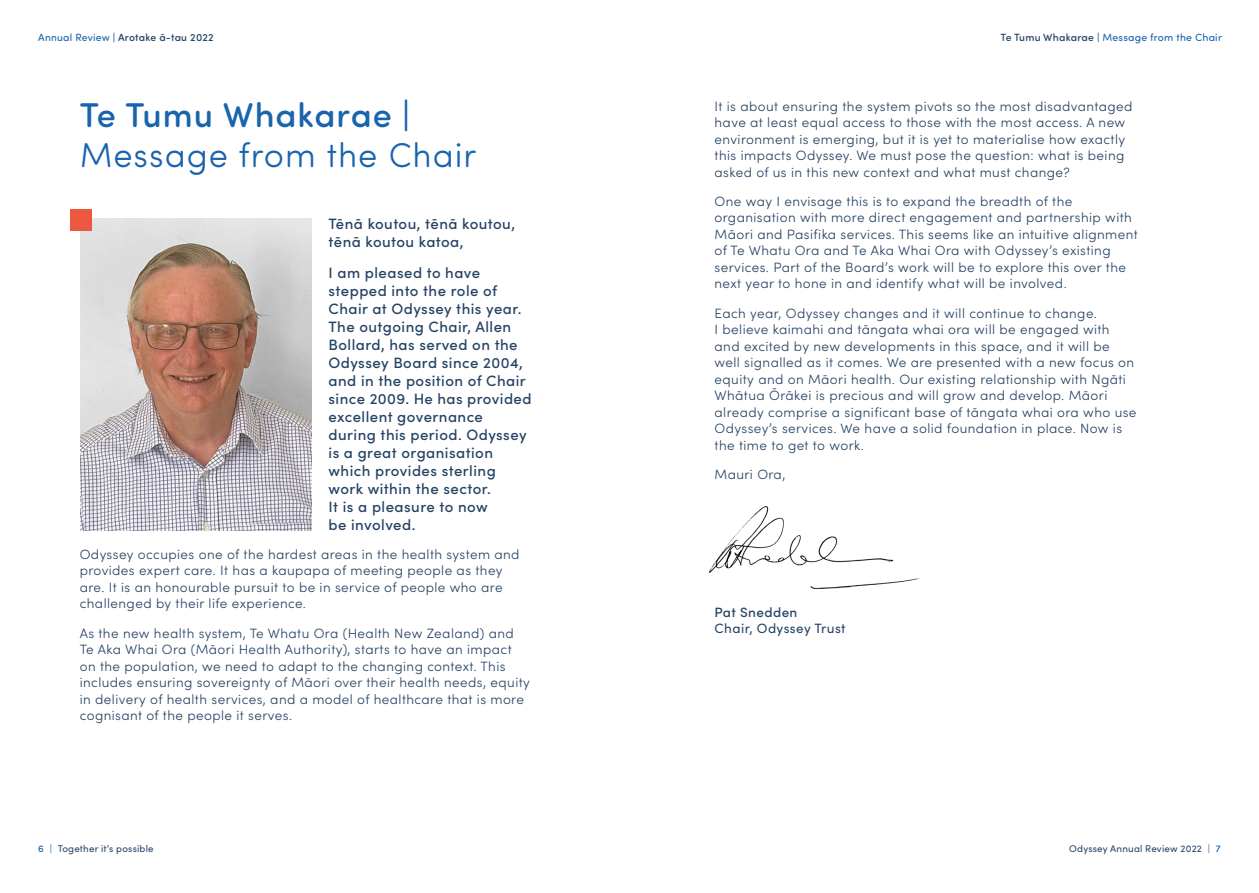
<style>
.page{position:relative;width:1259px;height:893px;background:#fff}
.page>*{position:absolute;margin:0;border:0;box-sizing:border-box;transform-origin:0 0}
.t1{font:300 34.5px "Sofia Pro Soft";letter-spacing:.03em;color:#1a64ae}
.t2{font:500 34.5px "Sofia Pro Soft";letter-spacing:.03em;color:#1a64ae}
.t3{font:500 15px/18px "Sofia Pro";letter-spacing:.03em;color:#254364}
.t4{font:300 13.5px/16.5px "Sofia Pro";letter-spacing:.03em;color:#254364}
.t5{font:13.5px "Sofia Pro";letter-spacing:.03em;color:#254364}
.t6{font:500 13.5px "Sofia Pro";letter-spacing:.03em;color:#254364}
.t7{font:10.5px "Sofia Pro Soft";letter-spacing:.02em;color:#1a64ae}
.t8{font:500 10.5px "Sofia Pro Soft";letter-spacing:.02em;color:#254364}
.t9{font:9.75px "Sofia Pro";letter-spacing:.02em;color:#254364}
.s1{font-weight:400;color:#1a64ae}
.s2{font-weight:500;color:#254364}
.s3{font-weight:500;color:#1a64ae}
.s4{color:#1a64ae}
</style>
<div class="page">
<img style="left:81px;top:219px;width:230px;height:311px">
<div style="left:70px;top:209px;width:21px;height:22px;background:#eb573f"></div>
<img style="left:708px;top:506px;width:212px;height:84px">
<p class="t8" style="left:38px;top:30px;width:177px"><span class="s1">Annual Review</span> | Arotake ā-tau 2022</p>
<p class="t7" style="left:1000px;top:30px;width:223px"><span class="s2">Te Tumu Whakarae |</span> Message from the Chair</p>
<h1 class="t2" style="left:80px;top:90px;width:332px">Te Tumu Whakarae |</h1>
<h1 class="t1" style="left:80px;top:132px;width:398px">Message from the Chair</h1>
<p class="t3" style="left:328px;top:214px;width:188px">Tēnā koutou, tēnā koutou, tēnā koutou katoa,</p>
<p class="t3" style="left:328px;top:262px;width:205px">I am pleased to have stepped into the role of<br>Chair at Odyssey this year.<br>The outgoing Chair, Allen<br>Bollard, has served on the<br>Odyssey Board since 2004, and in the position of Chair since 2009. He has provided excellent governance during this period. Odyssey is a great organisation which provides sterling work within the sector.<br>It is a pleasure to now<br>be involved.</p>
<p class="t4" style="left:80px;top:545px;width:441px">Odyssey occupies one of the hardest areas in the health system and provides expert care. It has a kaupapa of meeting people as they are. It is an honourable pursuit to be in service of people who are challenged by their life experience.</p>
<p class="t4" style="left:80px;top:624px;width:452px">As the new health system, Te Whatu Ora (Health New Zealand) and Te Aka Whai Ora (Māori Health Authority), starts to have an impact on the population, we need to adapt to the changing context. This includes ensuring sovereignty of Māori over their health needs, equity in delivery of health services, and a model of healthcare that is more cognisant of the people it serves.</p>
<p class="t4" style="left:714px;top:97px;width:419px">It is about ensuring the system pivots so the most disadvantaged have at least equal access to those with the most access. A new environment is emerging, but it is yet to materialise how exactly this impacts Odyssey. We must pose the question: what is being asked of us in this new context and what must change?</p>
<p class="t4" style="left:714px;top:192px;width:425px">One way I envisage this is to expand the breadth of the organisation with more direct engagement and partnership with Māori and Pasifika services. This seems like an intuitive alignment of Te Whatu Ora and Te Aka Whai Ora with Odyssey’s existing services. Part of the Board’s work will be to explore this over the next year to hone in and identify what will be involved.</p>
<p class="t4" style="left:714px;top:304px;width:423px">Each year, Odyssey changes and it will continue to change.<br>I believe kaimahi and tāngata whai ora will be engaged with and excited by new developments in this space, and it will be well signalled as it comes. We are presented with a new focus on equity and on Māori health. Our existing relationship with Ngāti Whātua Ōrākei is precious and will grow and develop. Māori already comprise a significant base of tāngata whai ora who use Odyssey’s services. We have a solid foundation in place. Now is the time to get to work.</p>
<p class="t4" style="left:714px;top:465px;width:72px">Mauri Ora,</p>
<p class="t6" style="left:714px;top:602px;width:84px">Pat Snedden</p>
<p class="t5" style="left:714px;top:619px;width:133px">Chair, Odyssey Trust</p>
<p class="t9" style="left:38px;top:841px;width:117px"><span class="s3">6</span> <span class="s4">|</span> Together it’s possible</p>
<p class="t9" style="left:1069px;top:841px;width:153px">Odyssey Annual Review 2022 <span class="s4">|</span> <span class="s3">7</span></p>
</div>
